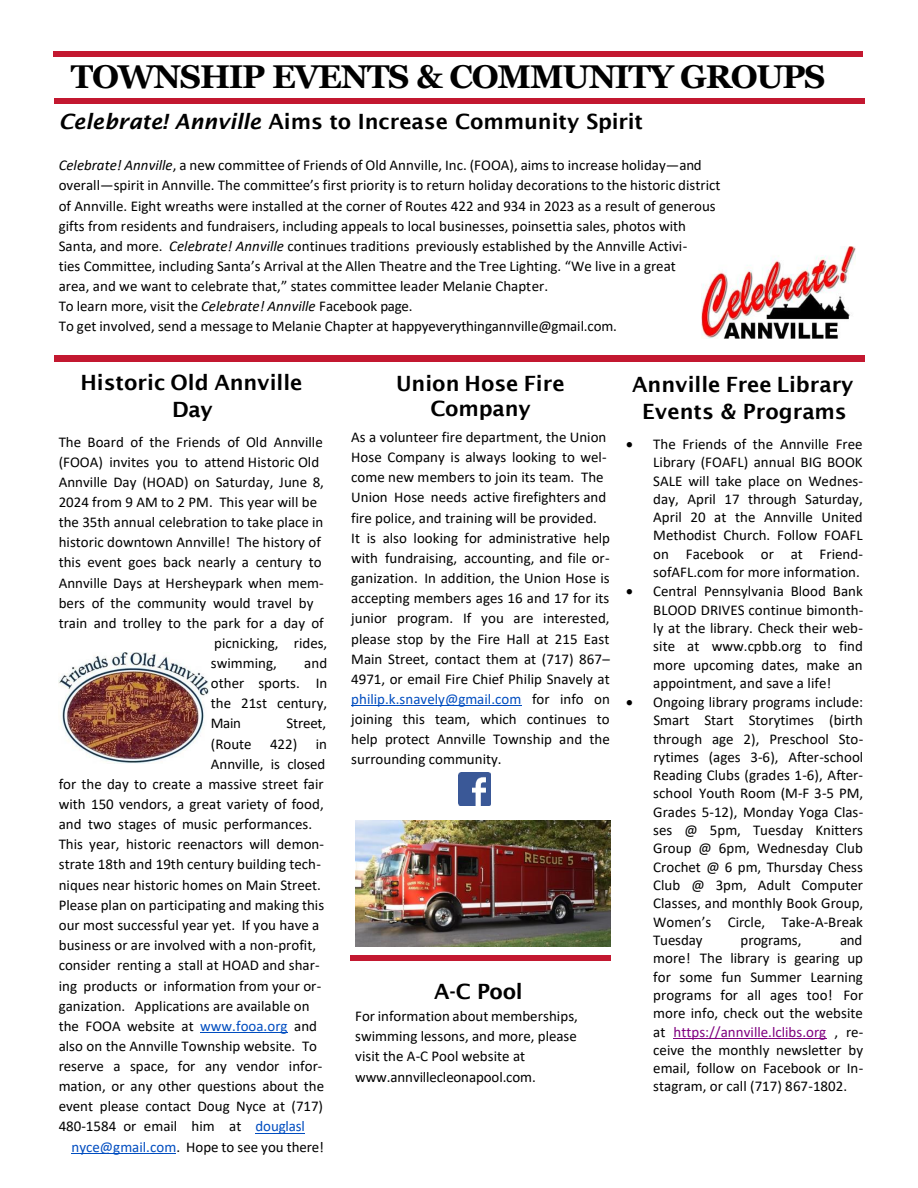
<style>
.page{position:relative;width:918px;height:1188px;background:#fff}
.page>*{position:absolute;margin:0;border:0;box-sizing:border-box;transform-origin:0 0}
.t1{font:700 33px "Georgia";letter-spacing:-.04em;color:#000}
.t2{font:600 21px/27px "Lucida Sans";color:#000;text-align:center}
.t3{font:15px/18.3px "Calibri";color:#000;text-align:justify}
.s1{font-style:italic}
.s2{color:#004dc0}
.s3{color:#800080}
</style>
<div class="page">
<div style="left:53px;top:51px;width:810px;height:6px;background:#c31830"></div>
<div style="left:54px;top:98px;width:811px;height:6px;background:#c31830"></div>
<div style="left:54px;top:356px;width:811px;height:6px;background:#c31830"></div>
<hr style="left:200px;top:1032px;width:88px;height:1px;background:#004dc0">
<hr style="left:255px;top:1133px;width:50px;height:1px;background:#004dc0">
<hr style="left:71px;top:1153px;width:105px;height:1px;background:#004dc0">
<hr style="left:351px;top:706px;width:170px;height:1px;background:#004dc0">
<hr style="left:673px;top:1038px;width:154px;height:1px;background:#800080">
<img style="left:459px;top:773px;width:32px;height:32px">
<img style="left:356px;top:821px;width:254px;height:126px">
<div style="left:351px;top:955px;width:260px;height:6px;background:#c31830"></div>
<img style="left:58px;top:653px;width:151px;height:110px">
<img style="left:701px;top:247px;width:154px;height:92px">
<p class="t1" style="left:71px;top:56px;width:756px">TOWNSHIP EVENTS &amp; COMMUNITY GROUPS</p>
<p class="t2" style="left:59px;top:108px;width:586px"><span class="s1">Celebrate! Annville</span> Aims to Increase Community Spirit</p>
<p class="t3" style="left:59px;top:155px;width:663px;line-height:20.1px;text-align:left"><span class="s1">Celebrate! Annville</span>, a new committee of Friends of Old Annville, Inc. (FOOA), aims to increase holiday—and overall—spirit in Annville. The committee’s first priority is to return holiday decorations to the historic district of Annville. Eight wreaths were installed at the corner of Routes 422 and 934 in 2023 as a result of generous gifts from residents and fundraisers, including appeals to local businesses, poinsettia sales, photos with Santa, and more. <span class="s1">Celebrate! Annville</span> continues traditions previously established by the Annville Activi-<br>ties Committee, including Santa’s Arrival at the Allen Theatre and the Tree Lighting. “We live in a great<br>area, and we want to celebrate that,” states committee leader Melanie Chapter.<br>To learn more, visit the <span class="s1">Celebrate! Annville</span> Facebook page.<br>To get involved, send a message to Melanie Chapter at happyeverythingannville@gmail.com.</p>
<p class="t2" style="left:80px;top:369px;width:224px">Historic Old Annville<br>Day</p>
<p class="t3" style="left:59px;top:432px;width:266px">The Board of the Friends of Old Annville</p>
<p class="t3" style="left:59px;top:452px;width:262px">(FOOA) invites you to attend Historic Old</p>
<p class="t3" style="left:59px;top:472px;width:267px">Annville Day (HOAD) on Saturday, June 8,</p>
<p class="t3" style="left:59px;top:492px;width:260px">2024 from 9 AM to 2 PM. This year will be</p>
<p class="t3" style="left:59px;top:513px;width:266px">the 35th annual celebration to take place in</p>
<p class="t3" style="left:59px;top:533px;width:264px">historic downtown Annville! The history of</p>
<p class="t3" style="left:59px;top:553px;width:265px">this event goes back nearly a century to</p>
<p class="t3" style="left:59px;top:573px;width:267px">Annville Days at Hersheypark when mem-</p>
<p class="t3" style="left:59px;top:593px;width:256px">bers of the community would travel by</p>
<p class="t3" style="left:59px;top:613px;width:266px">train and trolley to the park for a day of</p>
<p class="t3" style="left:214px;top:634px;width:115px">picnicking, rides,</p>
<p class="t3" style="left:211px;top:654px;width:67px">swimming,</p>
<p class="t2" style="left:396px;top:371px;width:170px;line-height:24.6px">Union Hose Fire<br>Company</p>
<p class="t3" style="left:351px;top:427px;width:260px;line-height:20.1px;text-align:left">As a volunteer fire department, the Union Hose Company is always looking to wel&shy;come new members to join its team. The Union Hose needs active firefighters and fire police, and training will be provided.<br>It is also looking for administrative help with fundraising, accounting, and file or&shy;ganization. In addition, the Union Hose is accepting members ages 16 and 17 for its junior program. If you are interested, please stop by the Fire Hall at 215 East Main Street, contact them at (717) 867– 4971, or email Fire Chief Philip Snavely at <span class="s2">philip.k.snavely@gmail.com</span> for info on joining this team, which continues to help protect Annville Township and the surrounding community.</p>
<p class="t2" style="left:632px;top:371px;width:223px">Annville Free Library<br>Events &amp; Programs</p>
<p class="t3" style="left:653px;top:434px;width:211px;text-indent:-27px">• The Friends of the Annville Free Library (FOAFL) annual BIG BOOK SALE will take place on Wednes&shy;day, April 17 through Saturday, April 20 at the Annville United Methodist Church. Follow FOAFL on Facebook or at Friend&shy;sofAFL.com for more information.</p>
<p class="t3" style="left:653px;top:582px;width:211px;text-indent:-27px">• Central Pennsylvania Blood Bank BLOOD DRIVES continue bimonth&shy;ly at the library. Check their web&shy;site at www.cpbb.org to find more upcoming dates, make an appointment, and save a life!</p>
<p class="t3" style="left:653px;top:692px;width:212px;text-indent:-27px">• Ongoing library programs include:<br>Smart Start Storytimes (birth through age 2), Preschool Sto&shy;rytimes (ages 3-6), After-school Reading Clubs (grades 1-6), After&shy;school Youth Room (M-F 3-5 PM, Grades 5-12), Monday Yoga Clas&shy;ses @ 5pm, Tuesday Knitters Group @ 6pm, Wednesday Club Crochet @ 6 pm, Thursday Chess Club @ 3pm, Adult Computer Classes, and monthly Book Group, Women’s Circle, Take-A-Break Tuesday</p>
<p class="t3" style="left:211px;top:653px;width:118px;line-height:20.1px;text-indent:93px">and other sports. In the 21st century, Main</p>
<p class="t3" style="left:286px;top:714px;width:41px">Street,</p>
<p class="t3" style="left:211px;top:734px;width:118px">(Route 422) in</p>
<p class="t3" style="left:211px;top:754px;width:116px">Annville, is closed</p>
<p class="t3" style="left:59px;top:774px;width:266px">for the day to create a massive street fair</p>
<p class="t3" style="left:59px;top:795px;width:267px">with 150 vendors, a great variety of food,</p>
<p class="t3" style="left:59px;top:815px;width:255px">and two stages of music performances.</p>
<p class="t3" style="left:59px;top:835px;width:267px">This year, historic reenactors will demon-</p>
<p class="t3" style="left:59px;top:855px;width:264px">strate 18th and 19th century building tech-</p>
<p class="t3" style="left:59px;top:875px;width:264px">niques near historic homes on Main Street.</p>
<p class="t3" style="left:59px;top:895px;width:267px">Please plan on participating and making this</p>
<p class="t3" style="left:59px;top:915px;width:262px">our most successful year yet. If you have a</p>
<p class="t3" style="left:59px;top:936px;width:259px">business or are involved with a non-profit,</p>
<p class="t3" style="left:59px;top:956px;width:263px">consider renting a stall at HOAD and shar-</p>
<p class="t3" style="left:59px;top:976px;width:264px">ing products or information from your or-</p>
<p class="t3" style="left:59px;top:996px;width:252px">ganization. Applications are available on</p>
<p class="t3" style="left:59px;top:1016px;width:260px">the FOOA website at <span class="s2">www.fooa.org</span> and</p>
<p class="t3" style="left:59px;top:1036px;width:260px">also on the Annville Township website. To</p>
<p class="t3" style="left:59px;top:1056px;width:265px">reserve a space, for any vendor infor-</p>
<p class="t3" style="left:59px;top:1077px;width:267px">mation, or any other questions about the</p>
<p class="t3" style="left:59px;top:1097px;width:266px">event please contact Doug Nyce at (717)</p>
<p class="t3" style="left:59px;top:1117px;width:248px">480-1584 or email him at <span class="s2">douglasl</span></p>
<p class="t3" style="left:71px;top:1137px;width:254px"><span class="s2">nyce@gmail.com</span>. Hope to see you there!</p>
<p class="t3" style="left:653px;top:930px;width:212px;text-indent:187px">and more! The library is gearing up for some fun Summer Learning programs for all ages too! For more info, check out the website at <span class="s3">https://annville.lclibs.org</span> , re&shy;ceive the monthly newsletter by email, follow on Facebook or In&shy;stagram, or call (717) 867-1802.</p>
<p class="t3" style="left:741px;top:930px;width:62px">programs,</p>
<p class="t2" style="left:434px;top:978px;width:90px">A-C Pool</p>
<p class="t3" style="left:355px;top:1006px;width:224px;line-height:20.1px;text-align:left">For information about memberships, swimming lessons, and more, please visit the A-C Pool website at www.annvillecleonapool.com.</p>
</div>
